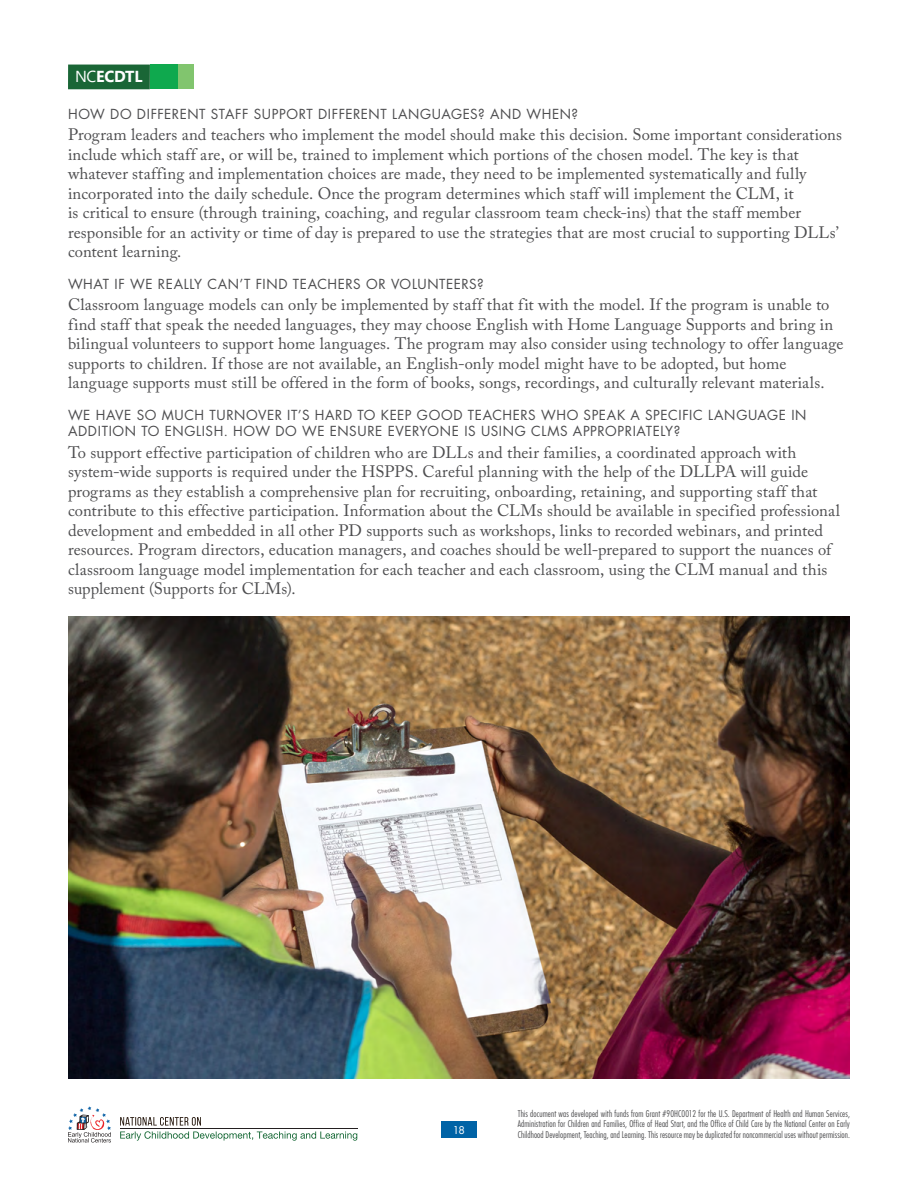
<style>
.page{position:relative;width:918px;height:1188px;background:#fff}
.page>*{position:absolute;margin:0;border:0;box-sizing:border-box;transform-origin:0 0}
.t1{font:16.5px/19.5px "Adobe Caslon Pro";letter-spacing:.005em;color:#4d4d4f}
.t2{font:700 15.9px "Segoe UI";letter-spacing:-.01em;color:#fff}
.t3{font:13.5px/16.5px "Futura Std";letter-spacing:.045em;color:#4d4d4f}
.t4{font:10.5px "Futura Std";color:#fff}
.t5{font:300 condensed 9px/10.5px "Futura Std";letter-spacing:.015em;color:#4d4d4f;text-align:justify}
.s1{font-weight:400}
</style>
<div class="page">
<div style="left:441px;top:1122px;width:36px;height:16px;background:#0063a6"></div>
<img style="left:68px;top:617px;width:782px;height:461px">
<div style="left:177px;top:65px;width:17px;height:24px;background:#81c56e"></div>
<div style="left:150px;top:65px;width:27px;height:24px;background:#0fa94e"></div>
<div style="left:68px;top:65px;width:82px;height:24px;background:#1a6636"></div>
<svg style="left:120px;top:1117px;width:237px;height:24px"></svg>
<svg style="left:68px;top:1106px;width:43px;height:37px"></svg>
<p class="t2" style="left:75px;top:61px;width:69px"><span class="s1">NC</span>ECDTL</p>
<h3 class="t3" style="left:68px;top:106px;width:512px">HOW DO DIFFERENT STAFF SUPPORT DIFFERENT LANGUAGES? AND WHEN?</h3>
<p class="t1" style="left:68px;top:125px;width:775px">Program leaders and teachers who implement the model should make this decision. Some important considerations include which staff are, or will be, trained to implement which portions of the chosen model. The key is that whatever staffing and implementation choices are made, they need to be implemented systematically and fully incorporated into the daily schedule. Once the program determines which staff will implement the CLM, it<br>is critical to ensure (through training, coaching, and regular classroom team check-ins) that the staff member responsible for an activity or time of day is prepared to use the strategies that are most crucial to supporting DLLs’ content learning.</p>
<h3 class="t3" style="left:68px;top:276px;width:417px">WHAT IF WE REALLY CAN’T FIND TEACHERS OR VOLUNTEERS?</h3>
<p class="t1" style="left:68px;top:295px;width:777px">Classroom language models can only be implemented by staff that fit with the model. If the program is unable to find staff that speak the needed languages, they may choose English with Home Language Supports and bring in bilingual volunteers to support home languages. The program may also consider using technology to offer language supports to children. If those are not available, an English-only model might have to be adopted, but home language supports must still be offered in the form of books, songs, recordings, and culturally relevant materials.</p>
<h3 class="t3" style="left:68px;top:407px;width:740px">WE HAVE SO MUCH TURNOVER IT’S HARD TO KEEP GOOD TEACHERS WHO SPEAK A SPECIFIC LANGUAGE IN<br>ADDITION TO ENGLISH. HOW DO WE ENSURE EVERYONE IS USING CLMS APPROPRIATELY?</h3>
<p class="t1" style="left:68px;top:442px;width:773px">To support effective participation of children who are DLLs and their families, a coordinated approach with system-wide supports is required under the HSPPS. Careful planning with the help of the DLLPA will guide programs as they establish a comprehensive plan for recruiting, onboarding, retaining, and supporting staff that contribute to this effective participation. Information about the CLMs should be available in specified professional development and embedded in all other PD supports such as workshops, links to recorded webinars, and printed resources. Program directors, education managers, and coaches should be well-prepared to support the nuances of classroom language model implementation for each teacher and each classroom, using the CLM manual and this supplement (Supports for CLMs).</p>
<p class="t4" style="left:453px;top:1124px;width:14px">18</p>
<p class="t5" style="left:518px;top:1108px;width:334px">This document was developed with funds from Grant #90HC0012 for the U.S. Department of Health and Human Services, Administration for Children and Families, Office of Head Start, and the Office of Child Care by the National Center on Early Childhood Development, Teaching, and Learning. This resource may be duplicated for noncommercial uses without permission.</p>
</div>
